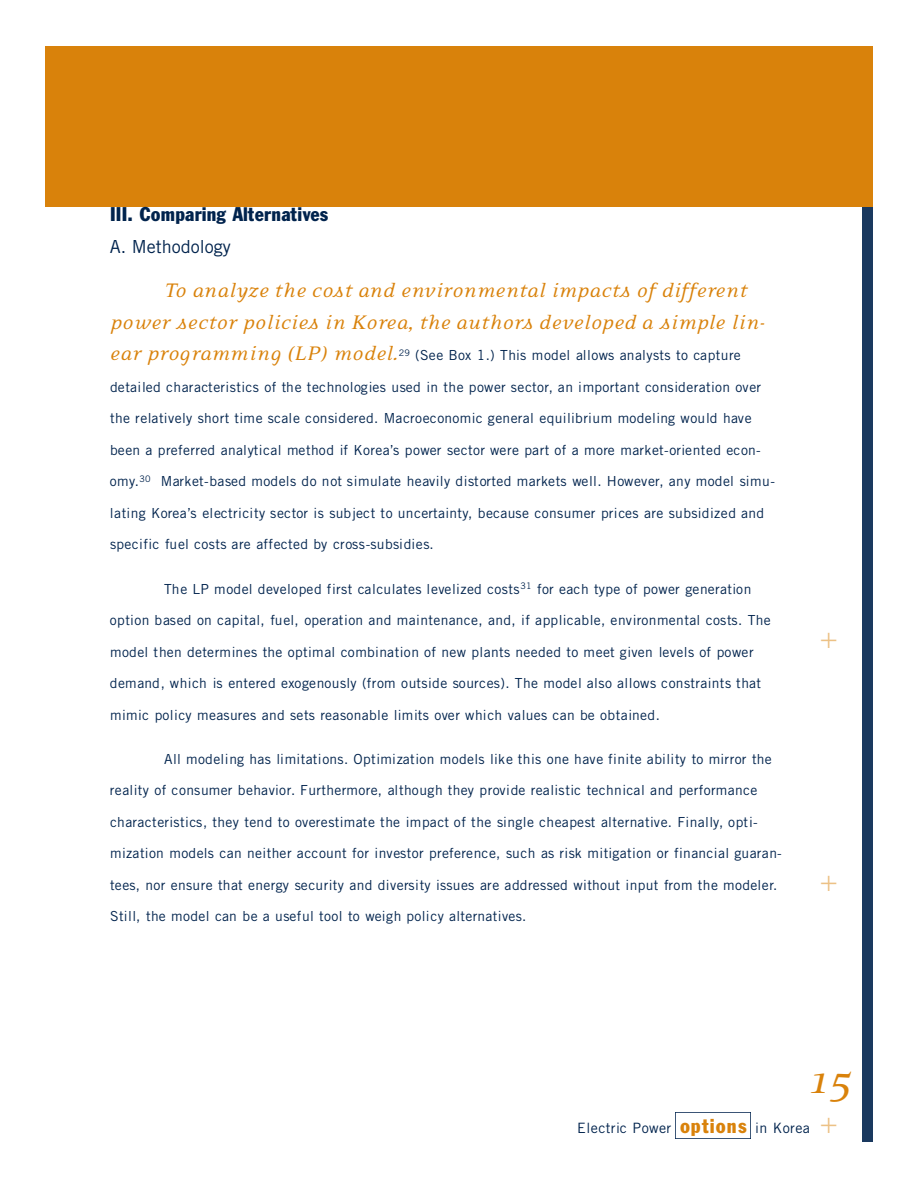
<style>
.page{position:relative;width:918px;height:1188px;background:#fff}
.page>*{position:absolute;margin:0;border:0;box-sizing:border-box;transform-origin:0 0}
.t1{font:italic 45px "Eidetic Serif";color:#d9820b}
.t2{font:300 30px "Akzidenz Grotesk";color:#ecc185}
.t3{font:italic 22.5px/31.5px "Eidetic Serif";color:#d9820b}
.t4{font:condensed 19.5px "Franklin Gothic BT";color:#00234d}
.t5{font:18px "Trade Gothic";color:#00234d}
.t6{font:14.25px "Trade Gothic";letter-spacing:.02em;color:#00234d}
.t7{font:13.8px "Trade Gothic";letter-spacing:.025em;color:#00234d}
.s1{font-family:"Franklin Gothic BT";font-stretch:condensed;font-size:19.95px;color:#d9820b}
</style>
<div class="page">
<img style="left:676px;top:1112px;width:75px;height:26px">
<div style="left:45px;top:46px;width:828px;height:161px;background:#d9820b"></div>
<div style="left:863px;top:207px;width:10px;height:935px;background:#1a395f"></div>
<h3 class="t4" style="left:110px;top:207px;width:220px">III. Comparing Alternatives</h3>
<h3 class="t5" style="left:110px;top:240px;width:122px">A. Methodology</h3>
<h3 class="t3" style="left:110px;top:276px;width:656px;text-indent:54px">To an alyze the cost and env ironment al imp a c ts of different<br>p ower se c t or pol i c i es in Kore a , the auth ors devel oped a si mple lin&shy;e ar pro gramming (LP) model .</h3>
<p class="t7" style="left:399px;top:350px;width:343px"><sup>2</sup> <sup>9</sup> (See Box 1.) This model allows analysts to capture</p>
<p class="t7" style="left:110px;top:382px;width:652px">detailed characteristics of the technologies used in the power sector, an important consideration over</p>
<p class="t7" style="left:110px;top:413px;width:643px">the relatively short time scale considered. Macroeconomic general equilibrium modeling would have</p>
<p class="t7" style="left:110px;top:445px;width:652px">been a pre f e rred analytical method if Kore a ’s power sector were part of a more market-oriented econ-</p>
<p class="t7" style="left:110px;top:476px;width:667px">o m y.<sup>3</sup> <sup>0</sup> Market-based models do not simulate heavily distorted markets well. However, any model simu-</p>
<p class="t7" style="left:110px;top:508px;width:656px">lating Kore a ’s electricity sector is subject to uncert a i n t y, because consumer prices are subsidized and</p>
<p class="t7" style="left:110px;top:539px;width:325px">specific fuel costs are affected by cross-subsidies.</p>
<p class="t7" style="left:164px;top:584px;width:589px">The LP model developed first calculates levelized costs<sup>3</sup> <sup>1</sup> for each type of power generation</p>
<p class="t7" style="left:110px;top:615px;width:662px">option based on capital, fuel, operation and maintenance, and, if applicable, environmental costs. The</p>
<p class="t7" style="left:110px;top:647px;width:645px">model then determines the optimal combination of new plants needed to meet given levels of power</p>
<p class="t7" style="left:110px;top:678px;width:653px">demand, which is entered exogenously (from outside sources). The model also allows constraints that</p>
<p class="t7" style="left:110px;top:710px;width:551px">mimic policy measures and sets reasonable limits over which values can be obtained.</p>
<p class="t7" style="left:164px;top:754px;width:609px">All modeling has limitations. Optimization models like this one have finite ability to mirror the</p>
<p class="t7" style="left:110px;top:785px;width:649px">reality of consumer behavior. Furt h e rm o re, although they provide realistic technical and perf o rm a n c e</p>
<p class="t7" style="left:110px;top:817px;width:649px">characteristics, they tend to overestimate the impact of the single cheapest alternative. Finally, opti-</p>
<p class="t7" style="left:110px;top:848px;width:673px">mization models can neither account for investor pre f e rence, such as risk mitigation or financial guaran-</p>
<p class="t7" style="left:110px;top:880px;width:669px">tees, nor ensure that energy security and diversity issues are addressed without input from the modeler.</p>
<p class="t7" style="left:110px;top:911px;width:418px">Still, the model can be a useful tool to weigh policy altern a t i v e s .</p>
<h2 class="t2" style="left:820px;top:627px;width:19px">+</h2>
<h2 class="t2" style="left:820px;top:869px;width:19px">+</h2>
<h1 class="t1" style="left:809px;top:1059px;width:45px">15</h1>
<p class="t6" style="left:577px;top:1122px;width:234px">Electric Power <span class="s1">options</span> in Korea</p>
<h2 class="t2" style="left:820px;top:1112px;width:19px">+</h2>
</div>
